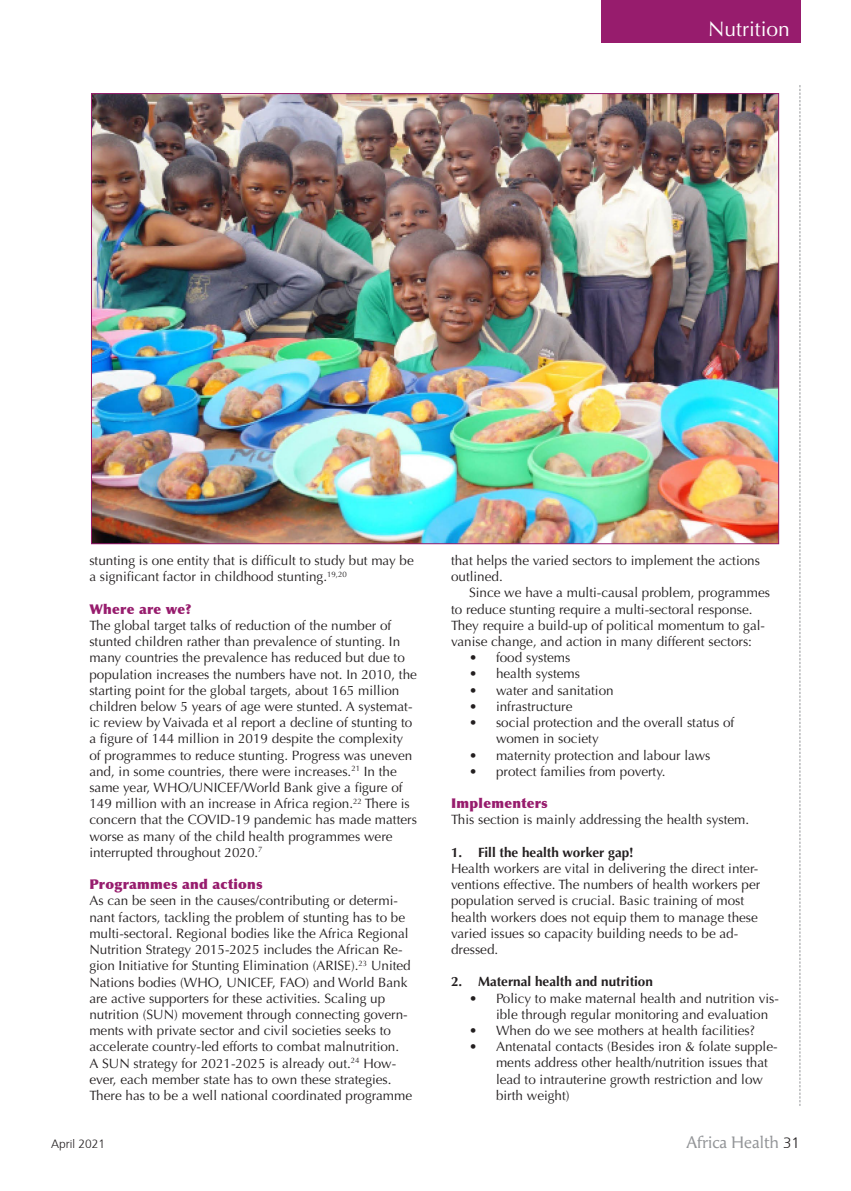
<style>
.page{position:relative;width:851px;height:1191px;background:#fff}
.page>*{position:absolute;margin:0;border:0;box-sizing:border-box;transform-origin:0 0}
.Header_tab_right{font:21px "Optima";color:#fff}
.Body_main_text{font:21px "Optima";color:#fff}
.Body_main_text-2{font:16.5px "Angie Pro";color:#939598}
.Body_first_paragraph{font:13.5px/16.2px "Optima";color:#231f20}
.Body_main_text-3{font:13.5px/16.2px "Optima";color:#231f20}
.t1{font:700 13.5px "Optima";color:#231f20}
.Subhead{font:900 13.5px "Optima";letter-spacing:.02em;color:#971c6d}
.Footer_recto{font:300 12px "Frutiger";color:#231f20}
.s1{font-family:"Frutiger";font-weight:300;font-size:15px;color:#231f20}
</style>
<div class="page">
<svg style="left:799px;top:85px;width:1px;height:1021px"></svg>
<div style="left:600px;top:0;width:200px;height:43px;background:#971c6d"></div>
<img style="left:93px;top:95px;width:683px;height:447px">
<p class="Header_tab_right" style="left:708px;top:17px;width:83px">Nutri ion</p>
<p class="Body_main_text" style="left:723px;top:17px;width:67px">Feature</p>
<p class="Body_main_text-3" style="left:89px;top:552px;width:326px">stunting is one entity that is difficult to study but may be a significant factor in childhood stunting.<sup>19,20</sup></p>
<p class="Subhead" style="left:89px;top:601px;width:103px">Where are we?</p>
<p class="Body_first_paragraph" style="left:89px;top:617px;width:329px">The global target talks of reduction of the number of stunted children rather than prevalence of stunting. In many countries the prevalence has reduced but due to population increases the numbers have not. In 2010, the starting point for the global targets, about 165 million children below 5 years of age were stunted. A systemat&shy;ic review by Vaivada et al report a decline of stunting to a figure of 144 million in 2019 despite the complexity of programmes to reduce stunting. Progress was uneven and, in some countries, there were increases.<sup>21</sup> In the same year, WHO/UNICEF/World Bank give a figure of 149 million with an increase in Africa region.<sup>22</sup> There is concern that the COVID-19 pandemic has made matters worse as many of the child health programmes were interrupted throughout 2020.<sup>7</sup></p>
<p class="Subhead" style="left:89px;top:876px;width:175px">Programmes and actions</p>
<p class="Body_first_paragraph" style="left:89px;top:893px;width:324px">As can be seen in the causes/contributing or determi&shy;nant factors, tackling the problem of stunting has to be multi-sectoral. Regional bodies like the Africa Regional Nutrition Strategy 2015-2025 includes the African Re&shy;gion Initiative for Stunting Elimination (ARISE).<sup>23</sup> United Nations bodies (WHO, UNICEF, FAO) and World Bank are active supporters for these activities. Scaling up nutrition (SUN) movement through connecting govern&shy;ments with private sector and civil societies seeks to accelerate country-led efforts to combat malnutrition.<br>A SUN strategy for 2021-2025 is already out.<sup>24</sup> How&shy;ever, each member state has to own these strategies.<br>There has to be a well national coordinated programme</p>
<p class="Body_first_paragraph" style="left:451px;top:552px;width:310px">that helps the varied sectors to implement the actions outlined.</p>
<p class="Body_main_text-3" style="left:451px;top:585px;width:320px;text-indent:18px">Since we have a multi-causal problem, programmes to reduce stunting require a multi-sectoral response.<br>They require a build-up of political momentum to gal&shy;vanise change, and action in many different sectors:</p>
<p class="Body_first_paragraph" style="left:469px;top:650px;width:103px">• food systems</p>
<p class="Body_first_paragraph" style="left:469px;top:666px;width:113px">• health systems</p>
<p class="Body_first_paragraph" style="left:469px;top:682px;width:146px">• water and sanitation</p>
<p class="Body_first_paragraph" style="left:469px;top:698px;width:105px">• infrastructure</p>
<p class="Body_first_paragraph" style="left:496px;top:714px;width:240px;text-indent:-27px">• social protection and the overall status of women in society</p>
<p class="Body_first_paragraph" style="left:469px;top:747px;width:243px">• maternity protection and labour laws</p>
<p class="Body_first_paragraph" style="left:469px;top:763px;width:198px">• protect families from poverty.</p>
<p class="Subhead" style="left:451px;top:795px;width:98px">Implementers</p>
<p class="Body_first_paragraph" style="left:451px;top:812px;width:300px">This section is mainly addressing the health system.</p>
<p class="t1" style="left:451px;top:844px;width:184px">1. Fill the health worker gap!</p>
<p class="Body_first_paragraph" style="left:451px;top:860px;width:311px">Health workers are vital in delivering the direct inter&shy;ventions effective. The numbers of health workers per population served is crucial. Basic training of most health workers does not equip them to manage these varied issues so capacity building needs to be ad&shy;dressed.</p>
<p class="t1" style="left:451px;top:974px;width:203px">2. Maternal health and nutrition</p>
<p class="Body_first_paragraph" style="left:496px;top:990px;width:284px;text-indent:-27px">• Policy to make maternal health and nutrition vis&shy;ible through regular monitoring and evaluation</p>
<p class="Body_first_paragraph" style="left:469px;top:1022px;width:287px">• When do we see mothers at health facilities?</p>
<p class="Body_first_paragraph" style="left:496px;top:1038px;width:283px;text-indent:-27px">• Antenatal contacts (Besides iron &amp; folate supple&shy;ments address other health/nutrition issues that lead to intrauterine growth restriction and low birth weight)</p>
<p class="Footer_recto" style="left:51px;top:1135px;width:56px">April 2021</p>
<p class="Body_main_text-2" style="left:686px;top:1130px;width:115px">Africa Health <span class="s1">31</span></p>
</div>
